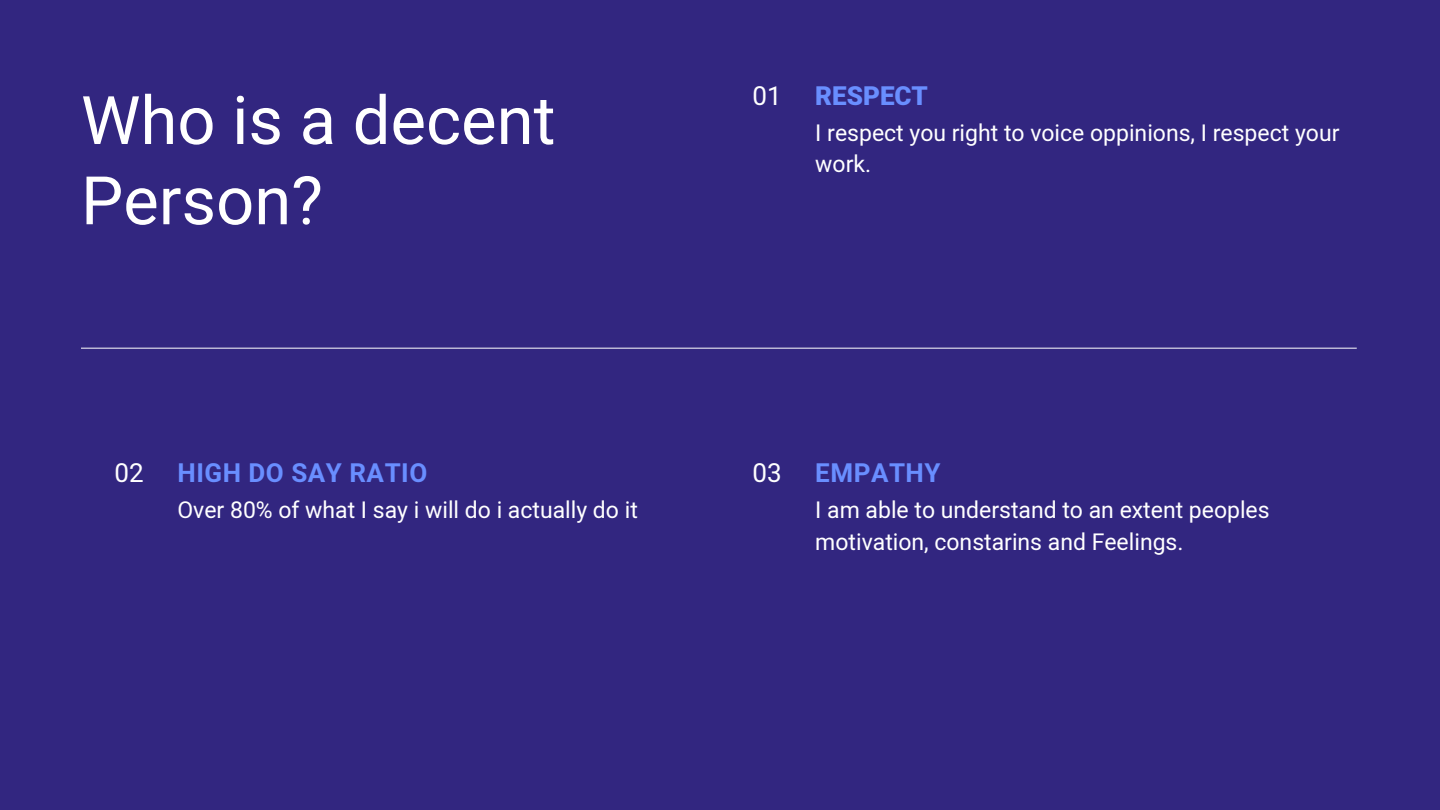
<style>
.page{position:relative;width:1440px;height:810px;background:#322680}
.page>*{position:absolute;margin:0;border:0;box-sizing:border-box;transform-origin:0 0}
.t1{font:67px "Mardoto";color:#fff}
.t2{font:700 26px "Mardoto";letter-spacing:.02em;color:#698eff}
.t3{font:900 26px "Mardoto";color:#698eff}
.t4{font:26px "Mardoto";color:#fff}
.t5{font:23px/31.5px "Mardoto";color:#fff}
</style>
<div class="page">
<hr style="left:81px;top:348px;width:1276px;height:1px;background:#fff">
<p class="t1" style="left:81px;top:82px;width:476px">Who is a decent</p>
<p class="t1" style="left:81px;top:162px;width:243px">Person?</p>
<p class="t4" style="left:752px;top:81px;width:31px">01</p>
<p class="t3" style="left:815px;top:81px;width:114px">RESPECT</p>
<p class="t5" style="left:815px;top:117px;width:526px">I respect you right to voice oppinions, I respect your work.</p>
<p class="t4" style="left:115px;top:458px;width:31px">02</p>
<p class="t2" style="left:177px;top:458px;width:251px">HIGH DO SAY RATIO</p>
<p class="t4" style="left:752px;top:458px;width:31px">03</p>
<p class="t2" style="left:815px;top:458px;width:127px">EMPATHY</p>
<p class="t5" style="left:177px;top:495px;width:462px">Over 80% of what I say i will do i actually do it</p>
<p class="t5" style="left:815px;top:495px;width:456px">I am able to understand to an extent peoples motivation, constarins and Feelings.</p>
</div>
